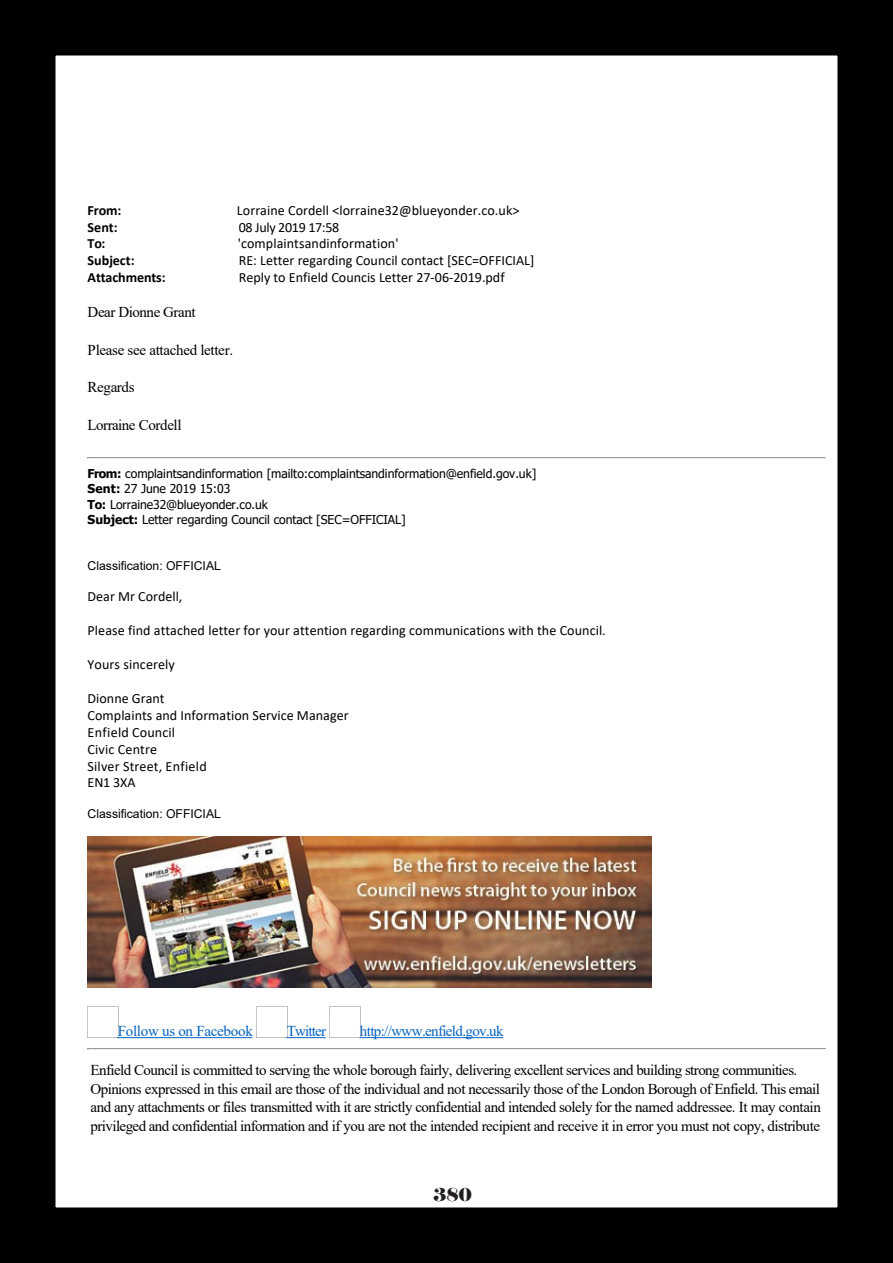
<style>
.page{position:relative;width:893px;height:1263px;background:#fff}
.page>*{position:absolute;margin:0;border:0;box-sizing:border-box;transform-origin:0 0}
.t1{font:18px "Elephant";color:#231f20}
.t2{font:15px/18.8px "Times New Roman";letter-spacing:-.03em;color:#000}
.t3{font:15px "Times New Roman";letter-spacing:-.04em;color:#0563c1}
.t4{font:15px "Times New Roman";letter-spacing:-.02em;color:#0563c1}
.t5{font:14.1px/17px "Calibri";letter-spacing:.005em;color:#000}
.t6{font:700 14.1px "Calibri";letter-spacing:-.01em;color:#000}
.t7{font:14.1px "Calibri";letter-spacing:-.025em;color:#000}
.t8{font:12.15px/15px "Tahoma";letter-spacing:-.005em;color:#000}
.t9{font:12.15px "Arial";color:#000}
.s1{font-weight:700}
</style>
<div class="page">
<hr style="left:88px;top:457px;width:738px;height:1px;background:#9a9a9a">
<hr style="left:88px;top:458px;width:738px;height:1px;background:#eee">
<hr style="left:88px;top:1048px;width:738px;height:1px;background:#9a9a9a">
<hr style="left:88px;top:1049px;width:738px;height:1px;background:#eee">
<img style="left:88px;top:836px;width:563px;height:151px">
<img style="left:87px;top:1006px;width:32px;height:31px">
<hr style="left:118px;top:1037px;width:134px;height:1px;background:#0563c1">
<img style="left:256px;top:1006px;width:32px;height:31px">
<hr style="left:287px;top:1037px;width:38px;height:1px;background:#0563c1">
<img style="left:329px;top:1006px;width:32px;height:31px">
<hr style="left:360px;top:1037px;width:143px;height:1px;background:#0563c1">
<div style="left:0;top:0;width:893px;height:1263px;border:56px solid #000"></div>
<p class="t6" style="left:88px;top:200px;width:35px">From:</p>
<p class="t5" style="left:237px;top:201px;width:284px">Lorraine Cordell &lt;lorraine32@blueyonder.co.uk&gt;</p>
<p class="t6" style="left:88px;top:217px;width:32px">Sent:</p>
<p class="t7" style="left:239px;top:217px;width:102px">08 July 2019 17:58</p>
<p class="t6" style="left:88px;top:234px;width:19px">To:</p>
<p class="t5" style="left:238px;top:235px;width:162px">'complaintsandinformation'</p>
<p class="t6" style="left:88px;top:251px;width:48px">Subject:</p>
<p class="t5" style="left:239px;top:252px;width:297px">RE: Letter regarding Council contact [SEC=OFFICIAL]</p>
<p class="t6" style="left:88px;top:268px;width:79px">Attachments:</p>
<p class="t5" style="left:239px;top:269px;width:267px">Reply to Enfield Councis Letter 27‐06‐2019.pdf</p>
<p class="t2" style="left:88px;top:302px;width:110px">Dear Dionne Grant</p>
<p class="t2" style="left:88px;top:340px;width:147px">Please see attached letter.</p>
<p class="t2" style="left:88px;top:377px;width:48px">Regards</p>
<p class="t2" style="left:88px;top:415px;width:95px">Lorraine Cordell</p>
<p class="t8" style="left:88px;top:467px;width:450px"><span class="s1">From:</span> complaintsandinformation [mailto:complaintsandinformation@enfield.gov.uk] <span class="s1">Sent:</span> 27 June 2019 15:03<br><span class="s1">To:</span> Lorraine32@blueyonder.co.uk<br><span class="s1">Subject:</span> Letter regarding Council contact [SEC=OFFICIAL]</p>
<p class="t9" style="left:88px;top:558px;width:135px">Classification: OFFICIAL</p>
<p class="t5" style="left:88px;top:588px;width:96px">Dear Mr Cordell,</p>
<p class="t5" style="left:88px;top:622px;width:520px">Please find attached letter for your attention regarding communications with the Council.</p>
<p class="t5" style="left:88px;top:655px;width:89px">Yours sincerely</p>
<p class="t5" style="left:88px;top:689px;width:262px">Dionne Grant<br>Complaints and Information Service Manager<br>Enfield Council<br>Civic Centre<br>Silver Street, Enfield<br>EN1 3XA</p>
<p class="t9" style="left:88px;top:806px;width:135px">Classification: OFFICIAL</p>
<p class="t4" style="left:118px;top:1021px;width:137px">Follow us on Facebook</p>
<p class="t3" style="left:287px;top:1021px;width:41px">Twitter</p>
<p class="t3" style="left:360px;top:1021px;width:145px">http://www.enfield.gov.uk</p>
<p class="t2" style="left:90px;top:1060px;width:732px">Enfield Council is committed to serving the whole borough fairly, delivering excellent services and building strong communities.<br>Opinions expressed in this email are those of the individual and not necessarily those of the London Borough of Enfield. This email and any attachments or files transmitted with it are strictly confidential and intended solely for the named addressee. It may contain privileged and confidential information and if you are not the intended recipient and receive it in error you must not copy, distribute</p>
<p class="t1" style="left:433px;top:1183px;width:40px">380</p>
</div>
